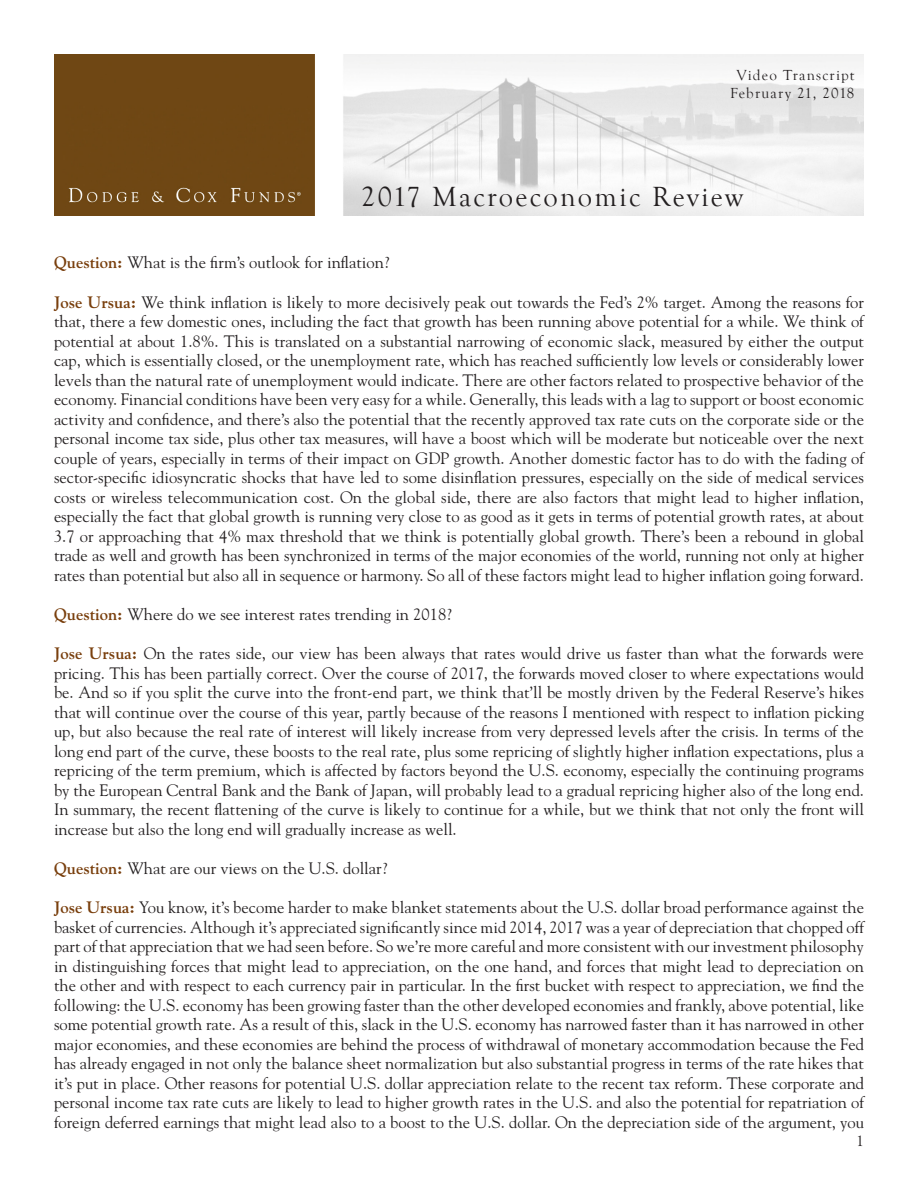
<style>
.page{position:relative;width:918px;height:1188px;background:#fff}
.page>*{position:absolute;margin:0;border:0;box-sizing:border-box;transform-origin:0 0}
.t1{font:28.5px "Goudy Old Style T";letter-spacing:.08em;color:#231f20}
.body_no_indent{font:16.5px/19.5px "Goudy Std";color:#231f20;text-align:justify}
.t2{font:15px "Goudy Old Style T";letter-spacing:.08em;color:#231f20}
.Paper_Header{font:15px "Goudy";color:#231f20}
.s1{font-weight:700;color:#793f0d}
</style>
<div class="page">
<img style="left:54px;top:54px;width:810px;height:162px">
<p class="t2" style="left:737px;top:67px;width:119px">Video Transcript</p>
<p class="t2" style="left:730px;top:85px;width:126px">February 21, 2018</p>
<p class="t1" style="left:361px;top:181px;width:383px">2017 Macroeconomic Review</p>
<p class="body_no_indent" style="left:54px;top:253px;width:337px"><span class="s1">Question:</span> What is the firm’s outlook for inflation?</p>
<p class="body_no_indent" style="left:54px;top:292px;width:812px"><span class="s1">Jose Ursua:</span> We think inflation is likely to more decisively peak out towards the Fed’s 2% target. Among the reasons for that, there a few domestic ones, including the fact that growth has been running above potential for a while. We think of potential at about 1.8%. This is translated on a substantial narrowing of economic slack, measured by either the output cap, which is essentially closed, or the unemployment rate, which has reached sufficiently low levels or considerably lower levels than the natural rate of unemployment would indicate. There are other factors related to prospective behavior of the economy. Financial conditions have been very easy for a while. Generally, this leads with a lag to support or boost economic activity and confidence, and there’s also the potential that the recently approved tax rate cuts on the corporate side or the personal income tax side, plus other tax measures, will have a boost which will be moderate but noticeable over the next couple of years, especially in terms of their impact on GDP growth. Another domestic factor has to do with the fading of sector-specific idiosyncratic shocks that have led to some disinflation pressures, especially on the side of medical services costs or wireless telecommunication cost. On the global side, there are also factors that might lead to higher inflation, especially the fact that global growth is running very close to as good as it gets in terms of potential growth rates, at about 3.7 or approaching that 4% max threshold that we think is potentially global growth. There’s been a rebound in global trade as well and growth has been synchronized in terms of the major economies of the world, running not only at higher rates than potential but also all in sequence or harmony. So all of these factors might lead to higher inflation going forward.</p>
<p class="body_no_indent" style="left:54px;top:604px;width:399px"><span class="s1">Question:</span> Where do we see interest rates trending in 2018?</p>
<p class="body_no_indent" style="left:54px;top:644px;width:812px"><span class="s1">Jose Ursua:</span> On the rates side, our view has been always that rates would drive us faster than what the forwards were pricing. This has been partially correct. Over the course of 2017, the forwards moved closer to where expectations would be. And so if you split the curve into the front-end part, we think that’ll be mostly driven by the Federal Reserve’s hikes that will continue over the course of this year, partly because of the reasons I mentioned with respect to inflation picking up, but also because the real rate of interest will likely increase from very depressed levels after the crisis. In terms of the long end part of the curve, these boosts to the real rate, plus some repricing of slightly higher inflation expectations, plus a repricing of the term premium, which is affected by factors beyond the U.S. economy, especially the continuing programs by the European Central Bank and the Bank of Japan, will probably lead to a gradual repricing higher also of the long end.<br>In summary, the recent flattening of the curve is likely to continue for a while, but we think that not only the front will increase but also the long end will gradually increase as well.</p>
<p class="body_no_indent" style="left:54px;top:859px;width:335px"><span class="s1">Question:</span> What are our views on the U.S. dollar?</p>
<p class="body_no_indent" style="left:54px;top:898px;width:812px"><span class="s1">Jose Ursua:</span> You know, it’s become harder to make blanket statements about the U.S. dollar broad performance against the basket of currencies. Although it’s appreciated significantly since mid 2014, 2017 was a year of depreciation that chopped off part of that appreciation that we had seen before. So we’re more careful and more consistent with our investment philosophy in distinguishing forces that might lead to appreciation, on the one hand, and forces that might lead to depreciation on the other and with respect to each currency pair in particular. In the first bucket with respect to appreciation, we find the following: the U.S. economy has been growing faster than the other developed economies and frankly, above potential, like some potential growth rate. As a result of this, slack in the U.S. economy has narrowed faster than it has narrowed in other major economies, and these economies are behind the process of withdrawal of monetary accommodation because the Fed has already engaged in not only the balance sheet normalization but also substantial progress in terms of the rate hikes that it’s put in place. Other reasons for potential U.S. dollar appreciation relate to the recent tax reform. These corporate and personal income tax rate cuts are likely to lead to higher growth rates in the U.S. and also the potential for repatriation of foreign deferred earnings that might lead also to a boost to the U.S. dollar. On the depreciation side of the argument, you</p>
<p class="Paper_Header" style="left:856px;top:1131px;width:9px">1</p>
</div>
